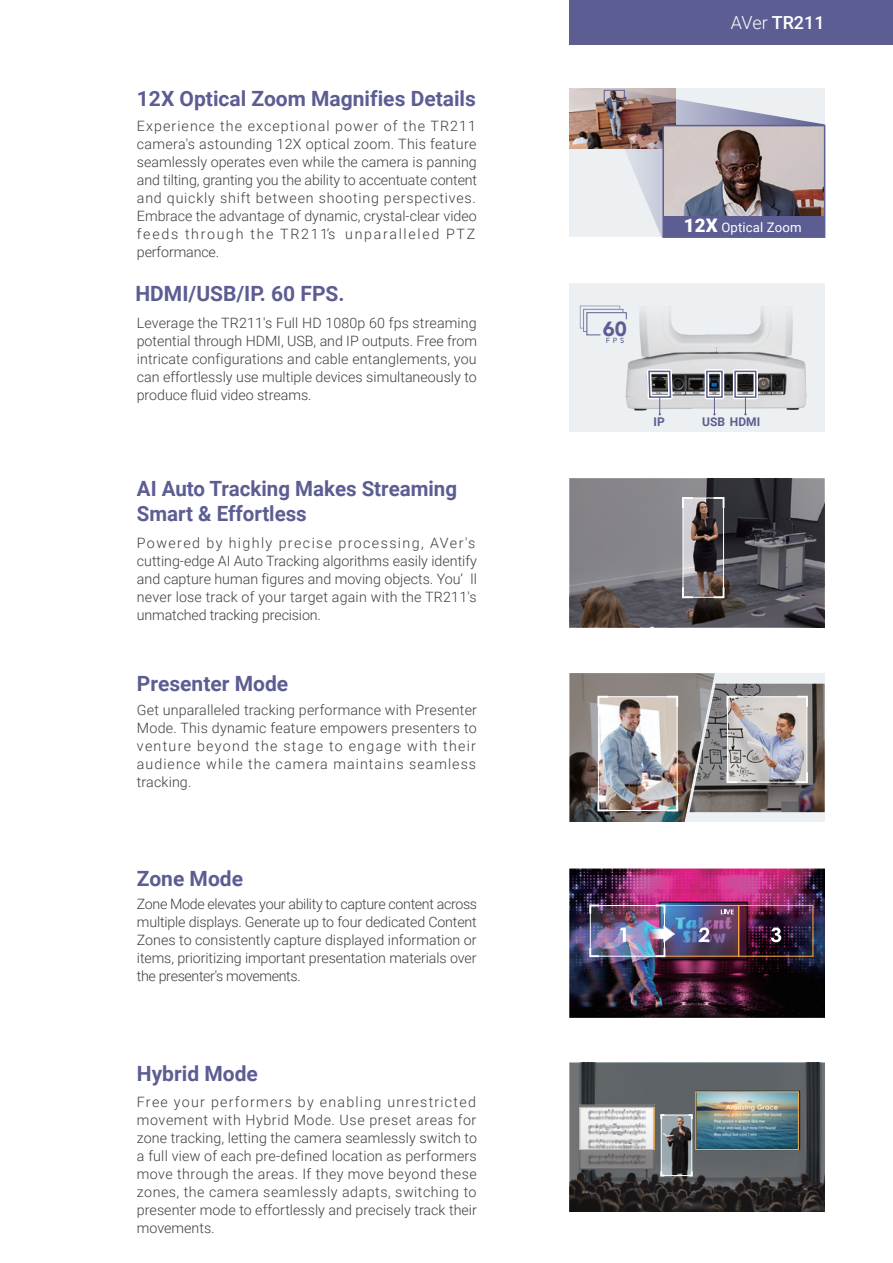
<style>
.page{position:relative;width:893px;height:1263px;background:#fff}
.page>*{position:absolute;margin:0;border:0;box-sizing:border-box;transform-origin:0 0}
.t1{font:700 21px/25.2px "Roboto";color:#5c5d92}
.t2{font:900 20.4px "Avenir";color:#5c5d92}
.t3{font:500 18px "Roboto";color:#fff}
.t4{font:300 14.25px/18px "Roboto";color:#3e3e3f;text-align:justify}
.t5{font:300 14.25px/18px "Roboto";letter-spacing:.02em;color:#3e3e3f}
.t6{font:13.2px "Roboto";letter-spacing:.01em;color:#fff}
.t7{font:700 12px "Roboto";color:#5c5d92}
.t8{font:500 7.35px "Avenir";color:#5c5d92}
.s1{font-weight:300}
.s2{font-weight:900;font-size:18.75px}
</style>
<div class="page">
<div style="left:569px;top:89px;width:256px;height:148px;background:#ecf0f3"></div>
<img style="left:569px;top:89px;width:106px;height:59px">
<svg style="left:604px;top:90px;width:221px;height:110px"></svg>
<div style="left:569px;top:0;width:324px;height:45px;background:#5c5d92"></div>
<div style="left:569px;top:283px;width:256px;height:149px;background:#ecf0f3"></div>
<img style="left:665px;top:128px;width:157px;height:72px">
<div style="left:662px;top:125px;width:163px;height:113px;border:2px solid #5d5f91"></div>
<img style="left:625px;top:200px;width:199px;height:216px">
<svg style="left:580px;top:305px;width:47px;height:31px"></svg>
<div style="left:733px;top:369px;width:25px;height:30px;border:4px solid #fff"></div>
<div style="left:705px;top:369px;width:19px;height:30px;border:4px solid #fff"></div>
<div style="left:734px;top:371px;width:22px;height:27px;border:2px solid #5d5f91"></div>
<div style="left:706px;top:371px;width:17px;height:27px;border:2px solid #5d5f91"></div>
<img style="left:569px;top:673px;width:256px;height:149px">
<svg style="left:569px;top:478px;width:256px;height:149px;background:#646166"></svg>
<svg style="left:644px;top:367px;width:31px;height:48px"></svg>
<svg style="left:744px;top:397px;width:2px;height:18px"></svg>
<svg style="left:713px;top:397px;width:2px;height:18px"></svg>
<img style="left:569px;top:868px;width:256px;height:149px">
<img style="left:592px;top:907px;width:71px;height:47px">
<svg style="left:666px;top:907px;width:71px;height:47px;background:#5b5986"></svg>
<div style="left:738px;top:905px;width:75px;height:51px;border:1px solid #fbb040"></div>
<div style="left:664px;top:905px;width:75px;height:51px;border:1px solid #fbb040"></div>
<div style="left:590px;top:905px;width:75px;height:51px;border:1px solid #fff"></div>
<svg style="left:588px;top:946px;width:13px;height:12px"></svg>
<svg style="left:654px;top:947px;width:12px;height:11px"></svg>
<svg style="left:654px;top:903px;width:12px;height:12px"></svg>
<svg style="left:588px;top:903px;width:13px;height:12px"></svg>
<img style="left:642px;top:922px;width:41px;height:25px">
<svg style="left:620px;top:928px;width:6px;height:14px"></svg>
<svg style="left:699px;top:927px;width:10px;height:15px"></svg>
<svg style="left:771px;top:927px;width:10px;height:15px"></svg>
<img style="left:569px;top:1063px;width:256px;height:149px">
<h1 class="t1" style="left:137px;top:86px;width:341px">12X Optical Zoom Magnifies Details</h1>
<p class="t3" style="left:731px;top:10px;width:95px"><span class="s1">AVer</span> TR211</p>
<p class="t5" style="left:137px;top:116px;width:342px">Experience the exceptional power of the TR211 camera's astounding 12X optical zoom. This feature seamlessly operates even while the camera is panning and tilting, granting you the ability to accentuate content and quickly shift between shooting perspectives.<br>Embrace the advantage of dynamic, crystal-clear video feeds through the TR211 unparalleled PTZ performance.</p>
<p class="t4" style="left:327px;top:224px;width:10px">’s</p>
<p class="t6" style="left:684px;top:218px;width:119px"><span class="s2">12X</span> Optical Zoom</p>
<h1 class="t1" style="left:135px;top:280px;width:211px">HDMI/USB/IP. 60 FPS.</h1>
<p class="t4" style="left:137px;top:313px;width:342px">Leverage the TR211's Full HD 1080p 60 fps streaming potential through HDMI, USB, and IP outputs. Free from intricate configurations and cable entanglements, you can effortlessly use multiple devices simultaneously to produce fluid video streams.</p>
<h1 class="t1" style="left:137px;top:475px;width:322px">AI Auto Tracking Makes Streaming<br>Smart &amp; Effortless</h1>
<p class="t4" style="left:137px;top:534px;width:341px">Powered by highly precise processing, AVer's cutting-edge AI Auto Tracking algorithms easily identify and capture human figures and moving objects. You’ ll never lose track of your target again with the TR211's unmatched tracking precision.</p>
<h1 class="t1" style="left:137px;top:670px;width:153px">Presenter Mode</h1>
<p class="t4" style="left:137px;top:700px;width:342px">Get unparalleled tracking performance with Presenter Mode. This dynamic feature empowers presenters to venture beyond the stage to engage with their audience while the camera maintains seamless tracking.</p>
<h1 class="t1" style="left:137px;top:865px;width:108px">Zone Mode</h1>
<p class="t4" style="left:137px;top:895px;width:342px">Zone Mode elevates your ability to capture content across multiple displays. Generate up to four dedicated Content Zones to consistently capture displayed information or items, prioritizing important presentation materials over the presenter's movements.</p>
<h1 class="t1" style="left:137px;top:1060px;width:122px">Hybrid Mode</h1>
<p class="t4" style="left:137px;top:1093px;width:342px">Free your performers by enabling unrestricted movement with Hybrid Mode. Use preset areas for zone tracking, letting the camera seamlessly switch to a full view of each pre-defined location as performers move through the areas. If they move beyond these zones, the camera seamlessly adapts, switching to presenter mode to effortlessly and precisely track their movements.</p>
<h2 class="t2" style="left:603px;top:311px;width:26px">60</h2>
<p class="t8" style="left:606px;top:334px;width:20px">FPS</p>
<p class="t7" style="left:654px;top:414px;width:13px">IP</p>
<p class="t7" style="left:702px;top:414px;width:60px">USB HDMI</p>
</div>
